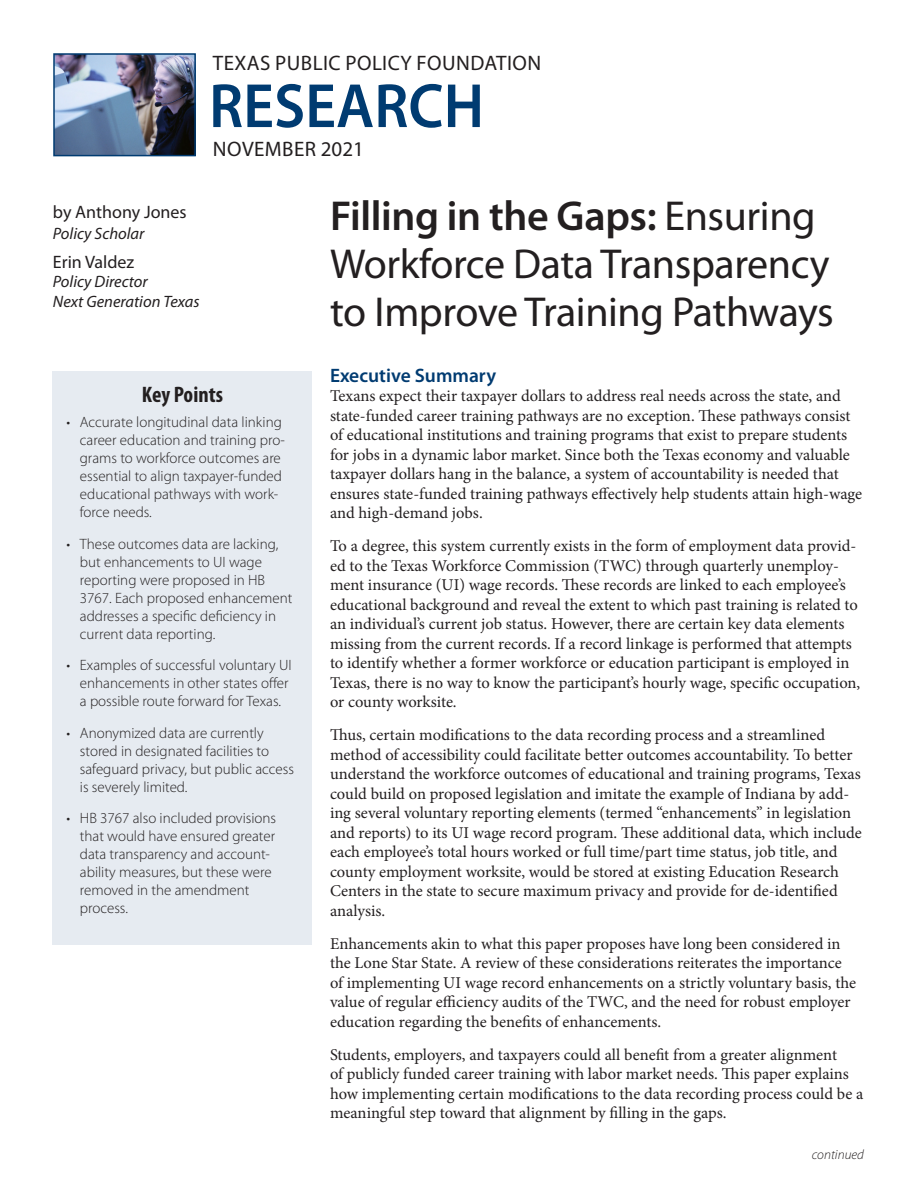
<style>
.page{position:relative;width:918px;height:1188px;background:#fff}
.page>*{position:absolute;margin:0;border:0;box-sizing:border-box;transform-origin:0 0}
.t1{font:600 63px "Myriad Pro";color:#003b71;scale:.95 1}
.t2{font:42px/48px "Myriad Pro";letter-spacing:-.01em;color:#231f20}
.t3{font:700 condensed 22.5px "Myriad Pro";color:#231f20}
.t4{font:21px "Myriad Pro";letter-spacing:.02em;color:#231f20}
.t5{font:600 19.5px "Myriad Pro";color:#003b71}
.t6{font:18px "Myriad Pro";color:#231f20}
.t7{font:16.5px/19.5px "Minion Pro";color:#231f20}
.t8{font:italic 16.5px/19.8px "Myriad Pro";color:#231f20}
.t9{font:300 15px/18px "Myriad Pro";color:#231f20}
.t10{font:italic 300 13.5px "Myriad Pro";color:#231f20}
.s1{font-weight:600}
</style>
<div class="page">
<img style="left:56px;top:56px;width:137px;height:97px">
<div style="left:53px;top:53px;width:143px;height:103px;border:2px solid #003b71"></div>
<div style="left:53px;top:372px;width:259px;height:573px;background:#e6ebf1"></div>
<p class="t4" style="left:213px;top:50px;width:330px">TEXAS PUBLIC POLICY FOUNDATION</p>
<h1 class="t1" style="left:209px;top:66px;width:291px">RESEARCH</h1>
<p class="t4" style="left:213px;top:136px;width:152px">NOVEMBER 2021</p>
<p class="t6" style="left:53px;top:200px;width:135px">by Anthony Jones</p>
<p class="t8" style="left:53px;top:224px;width:93px">Policy Scholar</p>
<p class="t6" style="left:53px;top:250px;width:83px">Erin Valdez</p>
<p class="t8" style="left:53px;top:272px;width:148px">Policy Director<br>Next Generation Texas</p>
<h2 class="t2" style="left:330px;top:191px;width:505px"><span class="s1">Filling in the Gaps:</span> Ensuring<br>Workforce Data Transparency to Improve Training Pathways</h2>
<h3 class="t3" style="left:142px;top:381px;width:83px">Key Points</h3>
<p class="t9" style="left:80px;top:413px;width:207px;text-indent:-13px">• Accurate longitudinal data linking career education and training pro&shy;grams to workforce outcomes are essential to align taxpayer-funded educational pathways with work&shy;force needs.</p>
<p class="t9" style="left:80px;top:534px;width:214px;text-indent:-14px">• These outcomes data are lacking, but enhancements to UI wage reporting were proposed in HB<br>3767. Each proposed enhancement addresses a specific deficiency in current data reporting.</p>
<p class="t9" style="left:80px;top:656px;width:213px;text-indent:-14px">• Examples of successful voluntary UI enhancements in other states offer a possible route forward for Texas.</p>
<p class="t9" style="left:80px;top:723px;width:216px;text-indent:-14px">• Anonymized data are currently stored in designated facilities to safeguard privacy, but public access is severely limited.</p>
<p class="t9" style="left:80px;top:809px;width:198px;text-indent:-14px">• HB 3767 also included provisions that would have ensured greater data transparency and account&shy;ability measures, but these were removed in the amendment process.</p>
<p class="t5" style="left:330px;top:363px;width:168px">Executive Summary</p>
<p class="t7" style="left:330px;top:386px;width:534px">Texans expect their taxpayer dollars to address real needs across the state, and state-funded career training pathways are no exception. These pathways consist of educational institutions and training programs that exist to prepare students for jobs in a dynamic labor market. Since both the Texas economy and valuable taxpayer dollars hang in the balance, a system of accountability is needed that ensures state-funded training pathways effectively help students attain high-wage and high-demand jobs.</p>
<p class="t7" style="left:330px;top:536px;width:532px">To a degree, this system currently exists in the form of employment data provid&shy;ed to the Texas Workforce Commission (TWC) through quarterly unemploy&shy;ment insurance (UI) wage records. These records are linked to each employee’s educational background and reveal the extent to which past training is related to an individual’s current job status. However, there are certain key data elements missing from the current records. If a record linkage is performed that attempts to identify whether a former workforce or education participant is employed in Texas, there is no way to know the participant’s hourly wage, specific occupation, or county worksite.</p>
<p class="t7" style="left:330px;top:725px;width:533px">Thus, certain modifications to the data recording process and a streamlined method of accessibility could facilitate better outcomes accountability. To better understand the workforce outcomes of educational and training programs, Texas could build on proposed legislation and imitate the example of Indiana by add&shy;ing several voluntary reporting elements (termed “enhancements” in legislation and reports) to its UI wage record program. These additional data, which include each employee’s total hours worked or full time/part time status, job title, and county employment worksite, would be stored at existing Education Research Centers in the state to secure maximum privacy and provide for de-identified analysis.</p>
<p class="t7" style="left:330px;top:934px;width:528px">Enhancements akin to what this paper proposes have long been considered in the Lone Star State. A review of these considerations reiterates the importance of implementing UI wage record enhancements on a strictly voluntary basis, the value of regular efficiency audits of the TWC, and the need for robust employer education regarding the benefits of enhancements.</p>
<p class="t7" style="left:330px;top:1045px;width:535px">Students, employers, and taxpayers could all benefit from a greater alignment<br>of publicly funded career training with labor market needs. This paper explains how implementing certain modifications to the data recording process could be a meaningful step toward that alignment by filling in the gaps.</p>
<p class="t10" style="left:812px;top:1147px;width:54px">continued</p>
</div>
